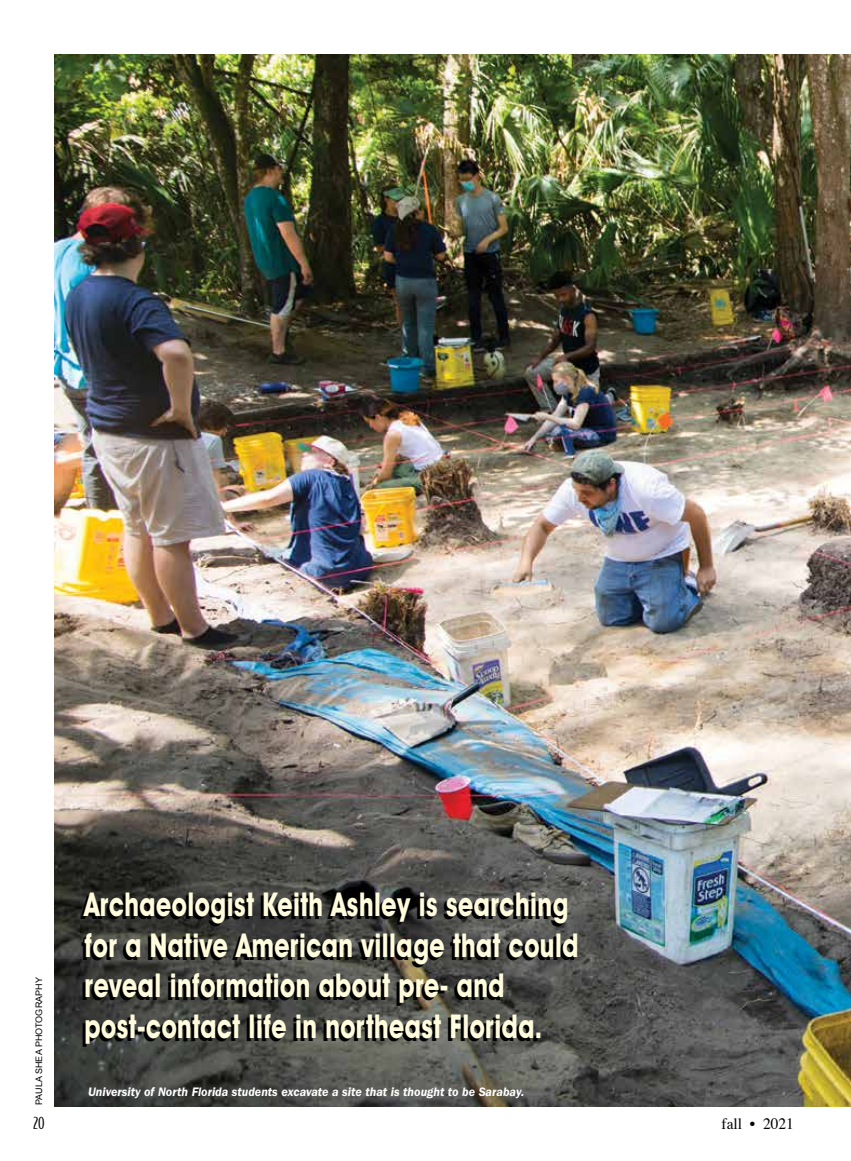
<style>
.page{position:relative;width:851px;height:1161px;background:#fff}
.page>*{position:absolute;margin:0;border:0;box-sizing:border-box;transform-origin:0 0}
.t1{font:700 33px/40.5px "Avant Garde IT Cby BT";letter-spacing:.02em;color:#fffcdd;scale:.75 1}
.t2{font:15.75px "Times";color:#000}
.t3{font:15.75px "Bodega Sans";color:#000;scale:1.2 1}
.t4{font:italic 600 12.75px "Franklin Gothic";color:#fff;scale:.95 1}
.t5{font:9px "Arial";color:#000}
</style>
<div class="page">
<img style="left:54px;top:54px;width:796px;height:1053px">
<p class="t5" style="left:33px;top:1105px;width:129px;rotate:-90deg">PAULA SHEA PHOTOGRAPHY</p>
<p class="t1" style="left:85px;top:884px;width:660px">Archaeologist Keith Ashley is searching for a Native American village that could reveal information about pre- and post-contact life in northeast Florida.</p>
<p class="t4" style="left:88px;top:1084px;width:460px">University of North Florida students excavate a site that is thought to be Sarabay.</p>
<p class="t3" style="left:33px;top:1114px;width:11px">20</p>
<p class="t2" style="left:721px;top:1114px;width:74px">fall • 2021</p>
</div>
